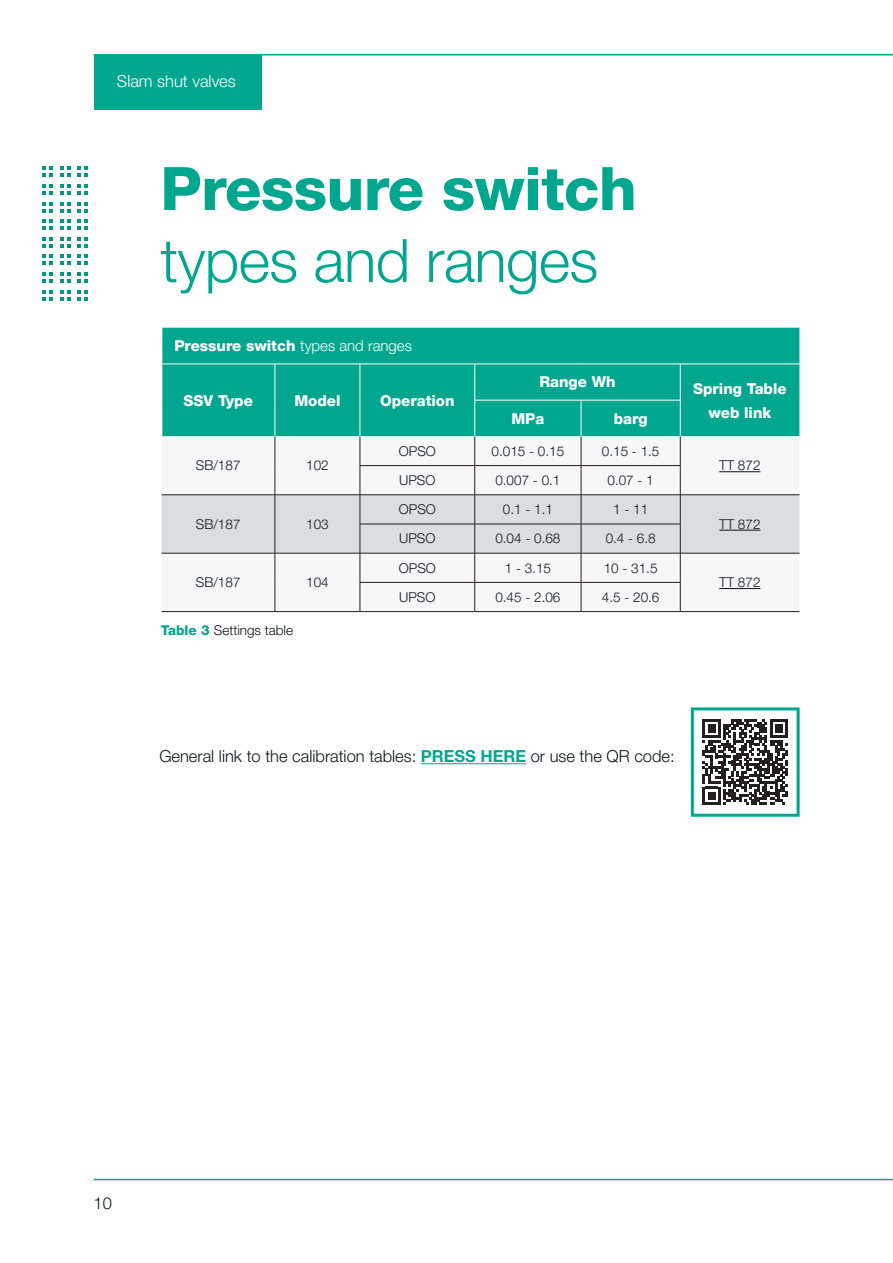
<style>
.page{position:relative;width:893px;height:1263px;background:#fff}
.page>*{position:absolute;margin:0;border:0;box-sizing:border-box;transform-origin:0 0}
.Titolo_Capitolo{font:800 60px/72px "Helvetica Neue LT Pro";letter-spacing:-.01em;color:#00a78e}
.Testo{font:300 16.5px "Helvetica Neue LT Pro";color:#121418}
.t1{font:300 16.5px "Helvetica Neue LT Pro";color:#fff}
.titolo_tabella_bianc{font:800 15px "Helvetica Neue LT Pro";color:#fff}
.testo_tabella{font:300 13.5px "Helvetica Neue LT Pro";color:#121418}
.s1{font-weight:300}
.s2{font-weight:800;color:#00a78e}
.s3{font-weight:700;color:#00a78e}
</style>
<div class="page">
<div style="left:94px;top:55px;width:167px;height:55px;background:#00a78e"></div>
<hr style="left:94px;top:1179px;width:799px;height:1px;background:#00a78e">
<hr style="left:94px;top:54px;width:799px;height:2px;background:#00a78e">
<svg style="left:42px;top:167px;width:11px;height:10px"></svg>
<svg style="left:60px;top:167px;width:11px;height:10px"></svg>
<svg style="left:78px;top:167px;width:10px;height:10px"></svg>
<svg style="left:42px;top:184px;width:11px;height:11px"></svg>
<svg style="left:60px;top:184px;width:11px;height:11px"></svg>
<svg style="left:78px;top:184px;width:10px;height:11px"></svg>
<svg style="left:42px;top:202px;width:11px;height:10px"></svg>
<svg style="left:60px;top:202px;width:11px;height:10px"></svg>
<svg style="left:78px;top:202px;width:10px;height:10px"></svg>
<svg style="left:42px;top:219px;width:11px;height:11px"></svg>
<svg style="left:60px;top:219px;width:11px;height:11px"></svg>
<svg style="left:78px;top:219px;width:10px;height:11px"></svg>
<svg style="left:42px;top:237px;width:11px;height:11px"></svg>
<svg style="left:60px;top:237px;width:11px;height:11px"></svg>
<svg style="left:78px;top:237px;width:10px;height:11px"></svg>
<svg style="left:42px;top:255px;width:11px;height:10px"></svg>
<svg style="left:60px;top:255px;width:11px;height:10px"></svg>
<svg style="left:78px;top:255px;width:10px;height:10px"></svg>
<svg style="left:42px;top:272px;width:11px;height:11px"></svg>
<svg style="left:60px;top:272px;width:11px;height:11px"></svg>
<svg style="left:78px;top:272px;width:10px;height:11px"></svg>
<svg style="left:42px;top:290px;width:11px;height:10px"></svg>
<svg style="left:60px;top:290px;width:11px;height:10px"></svg>
<svg style="left:78px;top:290px;width:10px;height:10px"></svg>
<hr style="left:421px;top:763px;width:105px;height:1px;background:#00a78e">
<svg style="left:703px;top:719px;width:85px;height:86px"></svg>
<div style="left:691px;top:707px;width:109px;height:110px;border:3px solid #00a78e"></div>
<div style="left:162px;top:328px;width:637px;height:108px;background:#00a78e"></div>
<hr style="left:162px;top:364px;width:113px;height:1px;background:#fff">
<hr style="left:275px;top:364px;width:85px;height:1px;background:#fff">
<hr style="left:275px;top:364px;width:1px;height:36px;background:#fff">
<hr style="left:360px;top:364px;width:115px;height:1px;background:#fff">
<hr style="left:360px;top:364px;width:1px;height:36px;background:#fff">
<hr style="left:275px;top:400px;width:1px;height:36px;background:#fff">
<hr style="left:360px;top:400px;width:1px;height:36px;background:#fff">
<hr style="left:475px;top:364px;width:106px;height:1px;background:#fff">
<hr style="left:474px;top:364px;width:1px;height:36px;background:#fff">
<hr style="left:581px;top:364px;width:99px;height:1px;background:#fff">
<hr style="left:680px;top:364px;width:119px;height:1px;background:#fff">
<hr style="left:680px;top:364px;width:1px;height:36px;background:#fff">
<hr style="left:474px;top:400px;width:107px;height:1px;background:#fff">
<hr style="left:474px;top:400px;width:1px;height:36px;background:#fff">
<hr style="left:581px;top:400px;width:100px;height:1px;background:#fff">
<hr style="left:581px;top:400px;width:1px;height:36px;background:#fff">
<hr style="left:680px;top:400px;width:1px;height:36px;background:#fff">
<hr style="left:162px;top:611px;width:113px;height:1px;background:#231f20">
<hr style="left:275px;top:611px;width:85px;height:1px;background:#231f20">
<hr style="left:680px;top:611px;width:119px;height:1px;background:#231f20">
<svg style="left:162px;top:436px;width:637px;height:175px"></svg>
<hr style="left:360px;top:611px;width:115px;height:1px;background:#231f20">
<hr style="left:475px;top:611px;width:106px;height:1px;background:#231f20">
<hr style="left:581px;top:611px;width:99px;height:1px;background:#231f20">
<hr style="left:719px;top:471px;width:41px;height:1px;background:#121418">
<hr style="left:719px;top:530px;width:41px;height:1px;background:#121418">
<hr style="left:719px;top:588px;width:41px;height:1px;background:#121418">
<p class="t1" style="left:117px;top:71px;width:120px">Slam shut valves</p>
<p class="Titolo_Capitolo" style="left:160px;top:153px;width:478px">Pressure switch <span class="s1">types and ranges</span></p>
<p class="titolo_tabella_bianc" style="left:174px;top:337px;width:239px">Pressure switch <span class="s1">types and ranges</span></p>
<p class="titolo_tabella_bianc" style="left:184px;top:391px;width:71px">SSV Type</p>
<p class="titolo_tabella_bianc" style="left:294px;top:391px;width:48px">Model</p>
<p class="titolo_tabella_bianc" style="left:380px;top:391px;width:76px">Operation</p>
<p class="titolo_tabella_bianc" style="left:539px;top:373px;width:78px">Range Wh</p>
<p class="titolo_tabella_bianc" style="left:693px;top:379px;width:95px">Spring Table</p>
<p class="titolo_tabella_bianc" style="left:511px;top:409px;width:35px">MPa</p>
<p class="titolo_tabella_bianc" style="left:708px;top:403px;width:65px">web link</p>
<p class="titolo_tabella_bianc" style="left:614px;top:409px;width:35px">barg</p>
<p class="testo_tabella" style="left:196px;top:457px;width:46px">SB/187</p>
<p class="testo_tabella" style="left:306px;top:457px;width:24px">102</p>
<p class="testo_tabella" style="left:196px;top:516px;width:46px">SB/187</p>
<p class="testo_tabella" style="left:306px;top:516px;width:24px">103</p>
<p class="testo_tabella" style="left:196px;top:574px;width:46px">SB/187</p>
<p class="testo_tabella" style="left:306px;top:574px;width:24px">104</p>
<p class="testo_tabella" style="left:161px;top:622px;width:134px"><span class="s2">Table 3</span> Settings table</p>
<p class="testo_tabella" style="left:399px;top:443px;width:39px">OPSO</p>
<p class="testo_tabella" style="left:492px;top:443px;width:74px">0.015 - 0.15</p>
<p class="testo_tabella" style="left:602px;top:443px;width:59px">0.15 - 1.5</p>
<p class="testo_tabella" style="left:399px;top:472px;width:38px">UPSO</p>
<p class="testo_tabella" style="left:495px;top:472px;width:67px">0.007 - 0.1</p>
<p class="testo_tabella" style="left:607px;top:472px;width:48px">0.07 - 1</p>
<p class="testo_tabella" style="left:399px;top:501px;width:39px">OPSO</p>
<p class="testo_tabella" style="left:503px;top:501px;width:52px">0.1 - 1.1</p>
<p class="testo_tabella" style="left:613px;top:501px;width:37px">1 - 11</p>
<p class="testo_tabella" style="left:399px;top:530px;width:38px">UPSO</p>
<p class="testo_tabella" style="left:495px;top:530px;width:67px">0.04 - 0.68</p>
<p class="testo_tabella" style="left:606px;top:530px;width:52px">0.4 - 6.8</p>
<p class="testo_tabella" style="left:399px;top:559px;width:39px">OPSO</p>
<p class="testo_tabella" style="left:505px;top:559px;width:48px">1 - 3.15</p>
<p class="testo_tabella" style="left:604px;top:559px;width:55px">10 - 31.5</p>
<p class="testo_tabella" style="left:399px;top:589px;width:38px">UPSO</p>
<p class="testo_tabella" style="left:495px;top:589px;width:67px">0.45 - 2.06</p>
<p class="testo_tabella" style="left:602px;top:589px;width:59px">4.5 - 20.6</p>
<p class="Testo" style="left:159px;top:746px;width:517px">General link to the calibration tables: <span class="s3">PRESS HERE</span> or use the QR code:</p>
<p class="testo_tabella" style="left:719px;top:457px;width:43px">TT 872</p>
<p class="testo_tabella" style="left:719px;top:516px;width:43px">TT 872</p>
<p class="testo_tabella" style="left:719px;top:574px;width:43px">TT 872</p>
<p class="Testo" style="left:94px;top:1193px;width:20px">10</p>
</div>
